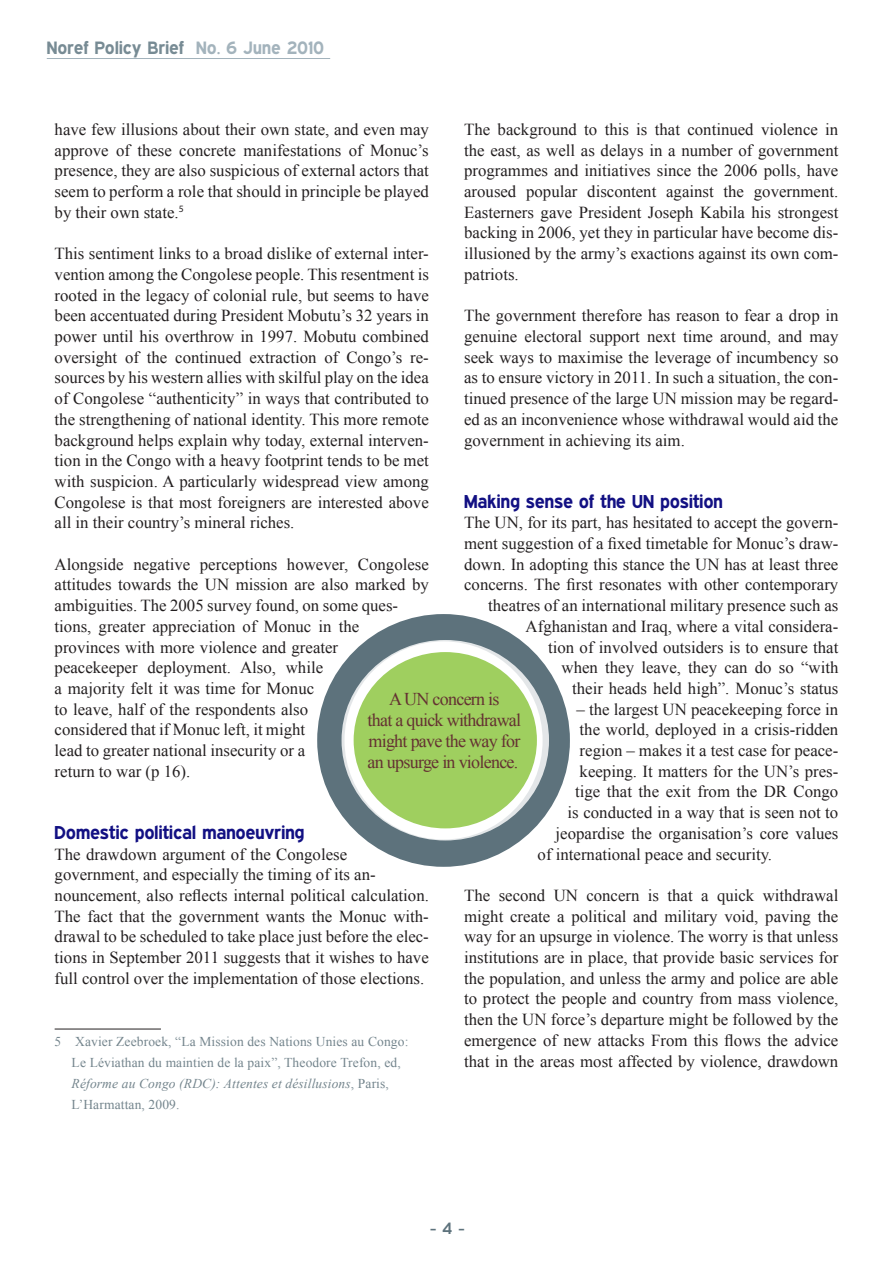
<style>
.page{position:relative;width:893px;height:1263px;background:#fff}
.page>*{position:absolute;margin:0;border:0;box-sizing:border-box;transform-origin:0 0}
.t1{font:700 18.75px "Expressway Rg";letter-spacing:.01em;color:#121083}
.t2{font:18px/21px "Times New Roman";letter-spacing:-.04em;color:#450708;text-align:center}
.t3{font:700 18px "Expressway Rg";letter-spacing:.02em;color:#778b94}
.t4{font:16.8px/20.7px "Times New Roman";color:#231f20;text-align:justify}
.t5{font:16.5px "Expressway Sb";color:#5d727c}
.t6{font:13.5px/21px "Times New Roman";letter-spacing:.01em;color:#74858d}
.s1{color:#a3b3bc}
.s2{font-style:italic}
</style>
<div class="page">
<hr style="left:47px;top:58px;width:283px;height:1px;background:#a3b3bc">
<hr style="left:55px;top:1029px;width:106px;height:1px;background:#231f20">
<svg style="left:331px;top:628px;width:225px;height:225px;fill:#5d727c"></svg>
<div style="left:317px;top:614px;width:253px;height:253px;border:27px solid #5d727c;border-radius:50%"></div>
<svg style="left:348px;top:646px;width:195px;height:188px;background:#a6d26b"></svg>
<div style="left:342px;top:640px;width:207px;height:200px;border:12px solid #fff;border-radius:50%"></div>
<p class="t3" style="left:47px;top:37px;width:278px">Noref Policy Brief <span class="s1">No. 6 June 2010</span></p>
<p class="t4" style="left:55px;top:119px;width:376px">have few illusions about their own state, and even may approve of these concrete manifestations of Monuc’s presence, they are also suspicious of external actors that seem to perform a role that should in principle be played by their own state.<sup>5</sup></p>
<p class="t4" style="left:55px;top:243px;width:376px">This sentiment links to a broad dislike of external inter&shy;vention among the Congolese people. This resentment is rooted in the legacy of colonial rule, but seems to have been accentuated during President Mobutu’s 32 years in power until his overthrow in 1997. Mobutu combined oversight of the continued extraction of Congo’s re&shy;sources by his western allies with skilful play on the idea of Congolese “authenticity” in ways that contributed to the strengthening of national identity. This more remote background helps explain why today, external interven&shy;tion in the Congo with a heavy footprint tends to be met with suspicion. A particularly widespread view among Congolese is that most foreigners are interested above all in their country’s mineral riches.</p>
<p class="t4" style="left:55px;top:553px;width:376px;text-align:left">Alongside negative perceptions however, Congolese attitudes towards the UN mission are also marked by ambiguities. The 2005 survey found, on some ques&shy;tions, greater appreciation of Monuc in the<br>provinces with more violence and greater<br>peacekeeper deployment. Also, while<br>a majority felt it was time for Monuc<br>to leave, half of the respondents also<br>considered that if Monuc left, it might<br>lead to greater national insecurity or a<br>return to war (p 16).</p>
<p class="t4" style="left:464px;top:119px;width:376px">The background to this is that continued violence in the east, as well as delays in a number of government programmes and initiatives since the 2006 polls, have aroused popular discontent against the government.<br>Easterners gave President Joseph Kabila his strongest backing in 2006, yet they in particular have become dis&shy;illusioned by the army’s exactions against its own com&shy;patriots.</p>
<p class="t4" style="left:464px;top:305px;width:376px">The government therefore has reason to fear a drop in genuine electoral support next time around, and may seek ways to maximise the leverage of incumbency so as to ensure victory in 2011. In such a situation, the con&shy;tinued presence of the large UN mission may be regard&shy;ed as an inconvenience whose withdrawal would aid the government in achieving its aim.</p>
<p class="t1" style="left:464px;top:490px;width:260px">Making sense of the UN position</p>
<p class="t4" style="left:464px;top:512px;width:376px;text-align:right">The UN, for its part, has hesitated to accept the govern&shy;ment suggestion of a fixed timetable for Monuc’s draw&shy;down. In adopting this stance the UN has at least three concerns. The first resonates with other contemporary theatres of an international military presence such as Afghanistan and Iraq, where a vital considera-<br>tion of involved outsiders is to ensure that<br>when they leave, they can do so “with<br>their heads held high”. Monuc’s status</p>
<p class="t4" style="left:577px;top:698px;width:263px">– the largest UN peacekeeping force in</p>
<p class="t4" style="left:580px;top:719px;width:260px">the world, deployed in a crisis-ridden</p>
<p class="t4" style="left:580px;top:740px;width:260px">region – makes it a test case for peace-</p>
<p class="t4" style="left:580px;top:760px;width:260px">keeping. It matters for the UN’s pres-</p>
<p class="t4" style="left:575px;top:781px;width:265px">tige that the exit from the DR Congo</p>
<p class="t4" style="left:568px;top:802px;width:272px">is conducted in a way that is seen not to</p>
<p class="t4" style="left:556px;top:823px;width:284px">jeopardise the organisation’s core values</p>
<p class="t4" style="left:538px;top:843px;width:236px">of international peace and security.</p>
<p class="t4" style="left:464px;top:885px;width:376px">The second UN concern is that a quick withdrawal might create a political and military void, paving the way for an upsurge in violence. The worry is that unless institutions are in place, that provide basic services for the population, and unless the army and police are able to protect the people and country from mass violence, then the UN force’s departure might be followed by the emergence of new attacks From this flows the advice that in the areas most affected by violence, drawdown</p>
<p class="t2" style="left:368px;top:688px;width:155px">A UN concern is<br>that a quick withdrawal might pave the way for an upsurge in violence.</p>
<p class="t1" style="left:55px;top:822px;width:251px">Domestic political manoeuvring</p>
<p class="t4" style="left:55px;top:843px;width:376px;text-align:left">The drawdown argument of the Congolese government, and especially the timing of its an&shy;nouncement, also reflects internal political calculation.<br>The fact that the government wants the Monuc with&shy;drawal to be scheduled to take place just before the elec&shy;tions in September 2011 suggests that it wishes to have full control over the implementation of those elections.</p>
<p class="t6" style="left:72px;top:1031px;width:338px;text-indent:-17px">5 Xavier Zeebroek, “La Mission des Nations Unies au Congo:<br>Le Léviathan du maintien de la paix”, Theodore Trefon, ed, <span class="s2">Réforme au Congo (RDC): Attentes et désillusions</span>, Paris, L’Harmattan, 2009.</p>
<p class="t5" style="left:429px;top:1219px;width:37px">- 4 -</p>
</div>
